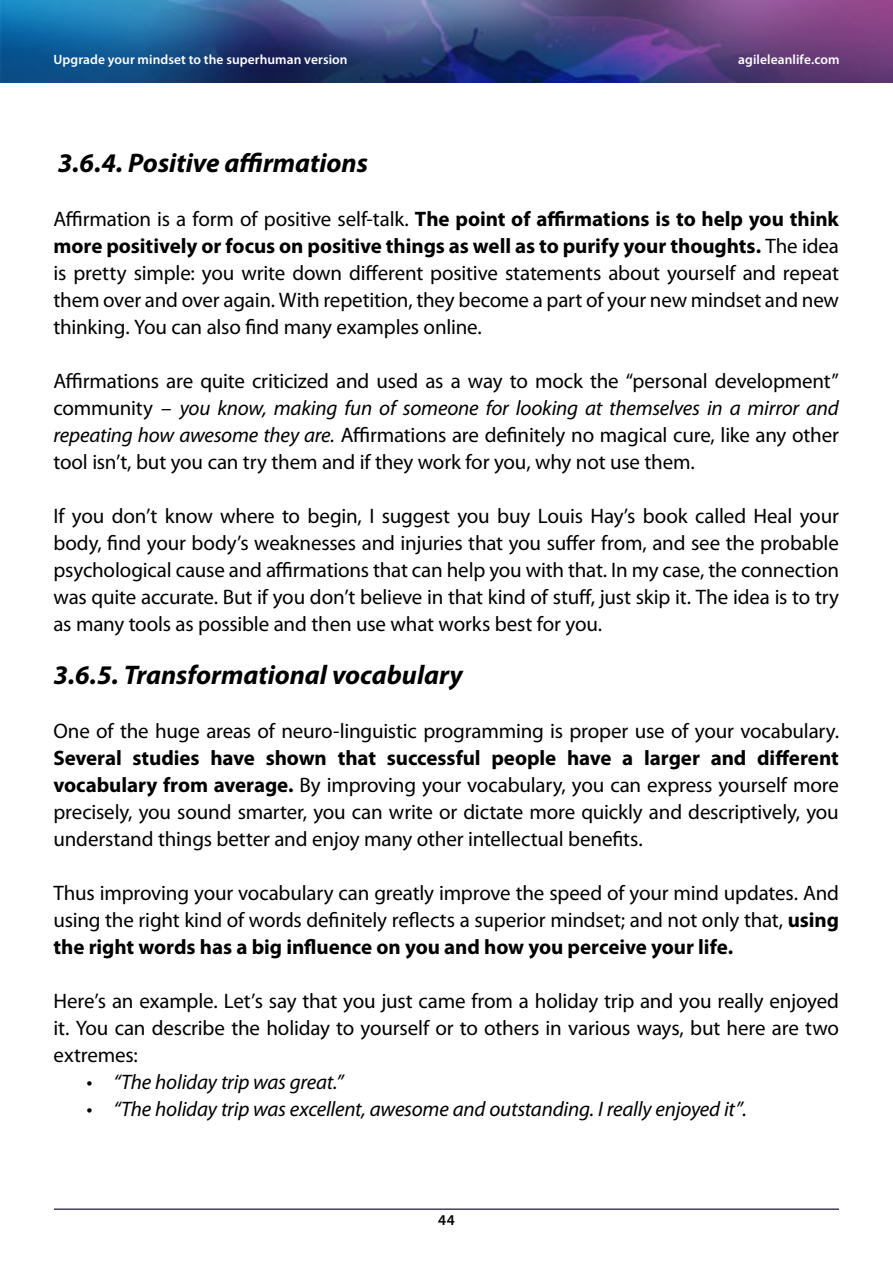
<style>
.page{position:relative;width:893px;height:1263px;background:#fff}
.page>*{position:absolute;margin:0;border:0;box-sizing:border-box;transform-origin:0 0}
.t1{font:italic 700 27px "Myriad Pro";letter-spacing:-.005em;color:#000}
.t2{font:21px/27px "Myriad Pro";letter-spacing:-.01em;color:#000;text-align:justify}
.t3{font:italic 21px "Myriad Pro";letter-spacing:-.01em;color:#000}
.t4{font:600 15px "Myriad Pro";color:#000}
.t5{font:600 13.5px "Myriad Pro";letter-spacing:.005em;color:#fff}
.s1{font-weight:700}
.s2{font-style:italic}
</style>
<div class="page">
<img style="left:0;top:0;width:893px;height:83px">
<hr style="left:54px;top:1208px;width:785px;height:2px;background:#000027">
<p class="t5" style="left:53px;top:52px;width:296px">Upgrade your mindset to the superhuman version</p>
<p class="t5" style="left:738px;top:52px;width:103px">agileleanlife.com</p>
<p class="t1" style="left:58px;top:145px;width:312px">3.6.4. Positive affirmations</p>
<p class="t2" style="left:53px;top:205px;width:787px">Affirmation is a form of positive self-talk. <span class="s1">The point of affirmations is to help you think more positively or focus on positive things as well as to purify your thoughts.</span> The idea is pretty simple: you write down different positive statements about yourself and repeat them over and over again. With repetition, they become a part of your new mindset and new thinking. You can also find many examples online.</p>
<p class="t2" style="left:53px;top:367px;width:787px">Affirmations are quite criticized and used as a way to mock the “personal development” community – <span class="s2">you know, making fun of someone for looking at themselves in a mirror and repeating how awesome they are.</span> Affirmations are definitely no magical cure, like any other tool isn’t, but you can try them and if they work for you, why not use them.</p>
<p class="t2" style="left:53px;top:502px;width:787px">If you don’t know where to begin, I suggest you buy Louis Hay’s book called Heal your body, find your body’s weaknesses and injuries that you suffer from, and see the probable psychological cause and affirmations that can help you with that. In my case, the connection was quite accurate. But if you don’t believe in that kind of stuff, just skip it. The idea is to try as many tools as possible and then use what works best for you.</p>
<p class="t1" style="left:53px;top:657px;width:411px">3.6.5. Transformational vocabulary</p>
<p class="t2" style="left:53px;top:717px;width:787px">One of the huge areas of neuro-linguistic programming is proper use of your vocabulary.</p>
<p class="t2" style="left:53px;top:744px;width:787px"><span class="s1">Several studies have shown that successful people have a larger and different vocabulary from average.</span> By improving your vocabulary, you can express yourself more precisely, you sound smarter, you can write or dictate more quickly and descriptively, you understand things better and enjoy many other intellectual benefits.</p>
<p class="t2" style="left:53px;top:879px;width:787px">Thus improving your vocabulary can greatly improve the speed of your mind updates. And using the right kind of words definitely reflects a superior mindset; and not only that, <span class="s1">using the right words has a big influence on you and how you perceive your life.</span></p>
<p class="t2" style="left:53px;top:987px;width:787px">Here’s an example. Let’s say that you just came from a holiday trip and you really enjoyed it. You can describe the holiday to yourself or to others in various ways, but here are two extremes:</p>
<p class="t3" style="left:86px;top:1069px;width:259px">• “The holiday trip was great.”</p>
<p class="t3" style="left:86px;top:1096px;width:662px">• “The holiday trip was excellent, awesome and outstanding. I really enjoyed it”.</p>
<p class="t4" style="left:438px;top:1212px;width:18px">44</p>
</div>
